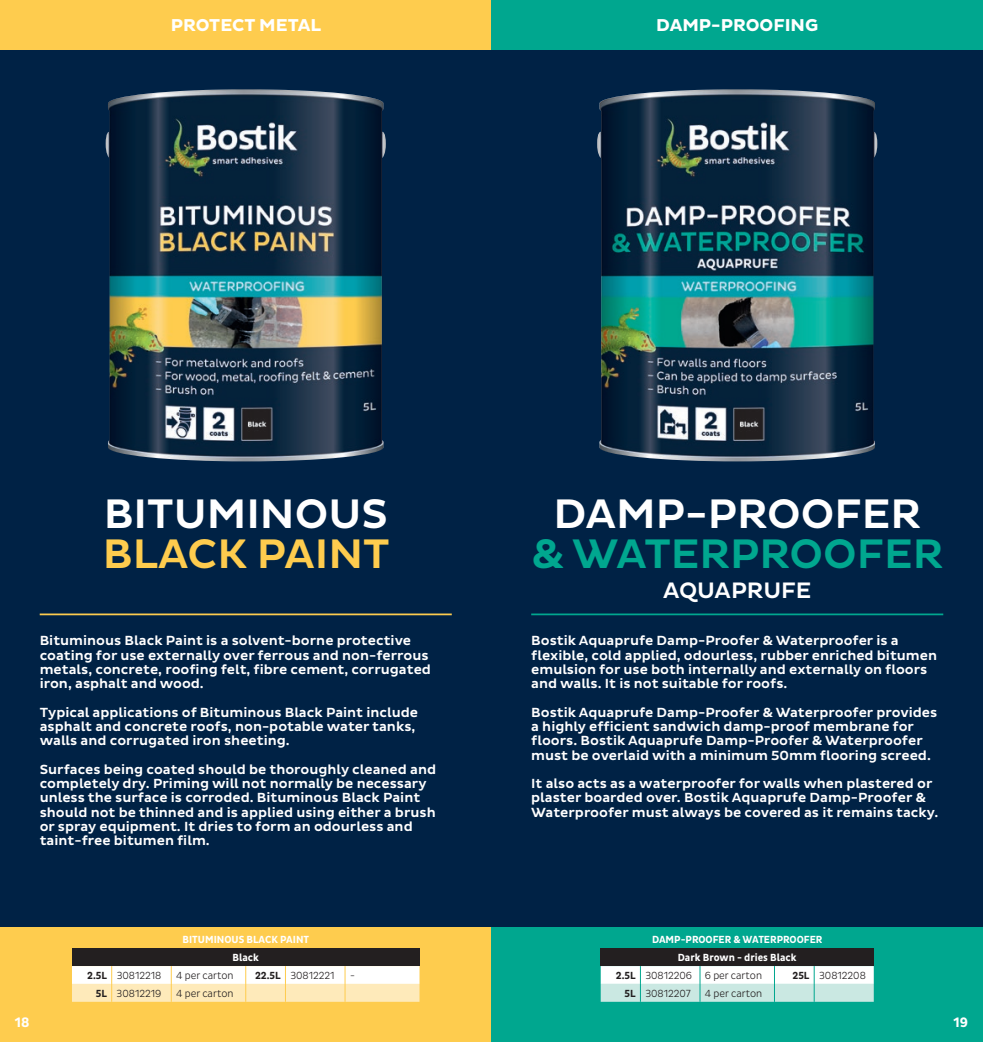
<style>
.page{position:relative;width:983px;height:1042px;background:#fff}
.page>*{position:absolute;margin:0;border:0;box-sizing:border-box;transform-origin:0 0}
.t1{font:500 42px "Pluto Sans";color:#fff}
.t2{font:500 42px "Pluto Sans";color:#00a78f}
.t3{font:500 42px "Pluto Sans";color:#fecc4e}
.t4{font:500 22.75px "Pluto Sans";color:#fff}
.t5{font:700 17.5px "Pluto Sans";color:#fff}
.t6{font:700 14px "Pluto Sans Cond";color:#fff}
.t7{font:500 13.47px/14.3px "Pluto Sans";color:#fff}
.t8{font:300 10.5px "Pluto Sans Cond";color:#231f20}
.t9{font:700 10.5px/17.8px "Pluto Sans Cond";color:#fff;text-align:center}
.s1{font-weight:700}
</style>
<div class="page">
<div style="left:0;top:0;width:491px;height:1042px;background:#002245"></div>
<hr style="left:40px;top:613px;width:411px;height:2px;background:#fecc4e">
<img style="left:106px;top:89px;width:280px;height:372px">
<div style="left:0;top:0;width:491px;height:50px;background:#fecc4e"></div>
<div style="left:0;top:928px;width:491px;height:114px;background:#fecc4e"></div>
<div style="left:72px;top:948px;width:347px;height:18px;background:#231f20"></div>
<svg style="left:72px;top:966px;width:347px;height:36px;background:#fef3d9"></svg>
<div style="left:491px;top:0;width:491px;height:1042px;background:#002245"></div>
<div style="left:491px;top:0;width:491px;height:50px;background:#00a78f"></div>
<hr style="left:531px;top:613px;width:412px;height:2px;background:#00a78f">
<div style="left:491px;top:928px;width:491px;height:114px;background:#00a78f"></div>
<img style="left:597px;top:89px;width:280px;height:372px">
<div style="left:600px;top:948px;width:273px;height:18px;background:#231f20"></div>
<svg style="left:600px;top:966px;width:273px;height:36px;background:#def1ed"></svg>
<p class="t5" style="left:171px;top:15px;width:152px">PROTECT METAL</p>
<p class="t5" style="left:656px;top:15px;width:163px">DAMP-PROOFING</p>
<h1 class="t1" style="left:104px;top:489px;width:285px">BITUMINOUS</h1>
<h1 class="t3" style="left:103px;top:530px;width:288px">BLACK PAINT</h1>
<p class="t7" style="left:40px;top:634px;width:392px">Bituminous Black Paint is a solvent-borne protective coating for use externally over ferrous and non-ferrous metals, concrete, roofing felt, fibre cement, corrugated iron, asphalt and wood.</p>
<p class="t7" style="left:40px;top:705px;width:380px">Typical applications of Bituminous Black Paint include asphalt and concrete roofs, non-potable water tanks, walls and corrugated iron sheeting.</p>
<p class="t7" style="left:40px;top:762px;width:398px">Surfaces being coated should be thoroughly cleaned and completely dry. Priming will not normally be necessary unless the surface is corroded. Bituminous Black Paint should not be thinned and is applied using either a brush or spray equipment. It dries to form an odourless and taint-free bitumen film.</p>
<p class="t6" style="left:15px;top:1014px;width:16px">18</p>
<p class="t9" style="left:182px;top:931px;width:128px">BITUMINOUS BLACK PAINT<br>Black</p>
<p class="t8" style="left:87px;top:969px;width:76px"><span class="s1">2.5L</span> 30812218</p>
<p class="t8" style="left:176px;top:969px;width:59px">4 per carton</p>
<p class="t8" style="left:255px;top:969px;width:81px"><span class="s1">22.5L</span> 30812221</p>
<p class="t8" style="left:350px;top:969px;width:6px">-</p>
<p class="t8" style="left:96px;top:987px;width:67px"><span class="s1">5L</span> 30812219</p>
<p class="t8" style="left:176px;top:987px;width:59px">4 per carton</p>
<h1 class="t1" style="left:553px;top:489px;width:369px">DAMP-PROOFER</h1>
<h1 class="t2" style="left:531px;top:530px;width:413px">&amp; WATERPROOFER</h1>
<h2 class="t4" style="left:663px;top:577px;width:150px">AQUAPRUFE</h2>
<p class="t7" style="left:531px;top:634px;width:407px">Bostik Aquaprufe Damp-Proofer &amp; Waterproofer is a flexible, cold applied, odourless, rubber enriched bitumen emulsion for use both internally and externally on floors and walls. It is not suitable for roofs.</p>
<p class="t7" style="left:531px;top:705px;width:407px">Bostik Aquaprufe Damp-Proofer &amp; Waterproofer provides a highly efficient sandwich damp-proof membrane for floors. Bostik Aquaprufe Damp-Proofer &amp; Waterproofer must be overlaid with a minimum 50mm flooring screed.</p>
<p class="t7" style="left:531px;top:776px;width:408px">It also acts as a waterproofer for walls when plastered or plaster boarded over. Bostik Aquaprufe Damp-Proofer &amp;<br>Waterproofer must always be covered as it remains tacky.</p>
<p class="t9" style="left:651px;top:931px;width:172px">DAMP-PROOFER &amp; WATERPROOFER</p>
<p class="t9" style="left:677px;top:949px;width:120px">Dark Brown - dries Black</p>
<p class="t8" style="left:615px;top:969px;width:148px"><span class="s1">2.5L</span> 30812206 6 per carton</p>
<p class="t8" style="left:792px;top:969px;width:75px"><span class="s1">25L</span> 30812208</p>
<p class="t8" style="left:624px;top:987px;width:68px"><span class="s1">5L</span> 30812207</p>
<p class="t8" style="left:704px;top:987px;width:59px">4 per carton</p>
<p class="t6" style="left:953px;top:1014px;width:16px">19</p>
</div>
